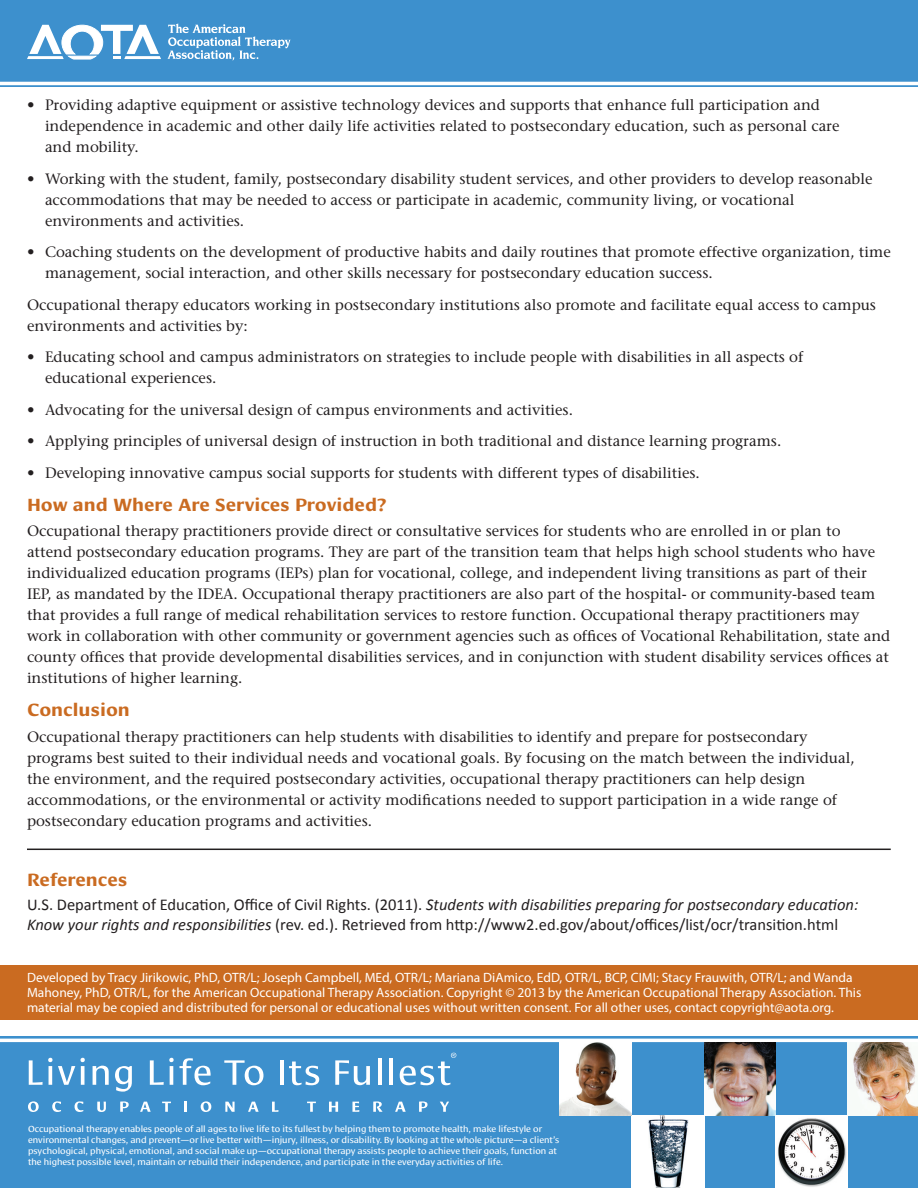
<style>
.page{position:relative;width:918px;height:1188px;background:#fff}
.page>*{position:absolute;margin:0;border:0;box-sizing:border-box;transform-origin:0 0}
.text{font:700 18px "Cora";color:#ca6b21}
.A_Head{font:700 18px "Cora";color:#ca6b21}
.A_Head-2{font:16.5px/19.8px "Calibri";color:#231f20}
.text-2{font:15px/21px "Stone Serif";color:#231f20}
.t1{font:13.5px/15px "Myriad Pro";color:#fff}
.t2{font:9px/10.8px "Cora";color:#fff}
.s1{font-style:italic}
</style>
<div class="page">
<svg style="left:0;top:85px;width:918px;height:2px"></svg>
<div style="left:0;top:0;width:918px;height:82px;background:#3d90cd"></div>
<svg style="left:167px;top:23px;width:124px;height:38px"></svg>
<svg style="left:27px;top:25px;width:134px;height:35px"></svg>
<svg style="left:0;top:1036px;width:918px;height:3px"></svg>
<div style="left:0;top:1042px;width:918px;height:146px;background:#3d90cd"></div>
<img style="left:705px;top:1042px;width:71px;height:73px">
<img style="left:632px;top:1115px;width:73px;height:73px">
<img style="left:560px;top:1042px;width:72px;height:73px">
<img style="left:848px;top:1042px;width:70px;height:73px">
<div style="left:776px;top:1115px;width:72px;height:73px;background:#fff"></div>
<img style="left:778px;top:1118px;width:69px;height:69px">
<div style="left:0;top:966px;width:918px;height:54px;background:#ca6b21"></div>
<svg style="left:29px;top:1058px;width:23px;height:27px"></svg>
<svg style="left:58px;top:1066px;width:17px;height:19px"></svg>
<hr style="left:81px;top:1066px;width:3px;height:19px;background:#fff">
<svg style="left:81px;top:1058px;width:4px;height:4px"></svg>
<svg style="left:93px;top:1066px;width:16px;height:19px"></svg>
<svg style="left:115px;top:1066px;width:17px;height:26px"></svg>
<svg style="left:150px;top:1058px;width:24px;height:27px"></svg>
<svg style="left:180px;top:1058px;width:31px;height:27px"></svg>
<svg style="left:224px;top:1060px;width:39px;height:25px"></svg>
<hr style="left:280px;top:1060px;width:4px;height:25px;background:#fff">
<svg style="left:289px;top:1062px;width:30px;height:23px"></svg>
<svg style="left:335px;top:1060px;width:35px;height:25px"></svg>
<hr style="left:378px;top:1058px;width:3px;height:27px;background:#fff">
<hr style="left:390px;top:1058px;width:3px;height:27px;background:#fff">
<svg style="left:28px;top:1101px;width:11px;height:11px"></svg>
<svg style="left:52px;top:1101px;width:9px;height:11px"></svg>
<svg style="left:75px;top:1101px;width:8px;height:11px"></svg>
<svg style="left:97px;top:1102px;width:9px;height:10px"></svg>
<svg style="left:120px;top:1101px;width:9px;height:11px"></svg>
<svg style="left:140px;top:1102px;width:11px;height:10px"></svg>
<svg style="left:162px;top:1102px;width:9px;height:10px"></svg>
<svg style="left:184px;top:1102px;width:3px;height:10px"></svg>
<svg style="left:201px;top:1101px;width:10px;height:11px"></svg>
<svg style="left:225px;top:1102px;width:10px;height:10px"></svg>
<svg style="left:248px;top:1102px;width:11px;height:10px"></svg>
<svg style="left:272px;top:1102px;width:6px;height:10px"></svg>
<svg style="left:307px;top:1102px;width:9px;height:10px"></svg>
<svg style="left:329px;top:1102px;width:9px;height:10px"></svg>
<svg style="left:352px;top:1102px;width:7px;height:10px"></svg>
<svg style="left:373px;top:1101px;width:10px;height:11px"></svg>
<svg style="left:395px;top:1102px;width:11px;height:10px"></svg>
<svg style="left:419px;top:1101px;width:9px;height:11px"></svg>
<svg style="left:440px;top:1102px;width:9px;height:10px"></svg>
<svg style="left:400px;top:1053px;width:56px;height:32px"></svg>
<hr style="left:27px;top:849px;width:864px;height:1px;background:#231f20">
<p class="text-2" style="left:45px;top:95px;width:796px;text-indent:-18px">• Providing adaptive equipment or assistive technology devices and supports that enhance full participation and independence in academic and other daily life activities related to postsecondary education, such as personal care and mobility.</p>
<p class="text-2" style="left:45px;top:168px;width:829px;text-indent:-18px">• Working with the student, family, postsecondary disability student services, and other providers to develop reasonable accommodations that may be needed to access or participate in academic, community living, or vocational environments and activities.</p>
<p class="text-2" style="left:45px;top:242px;width:847px;text-indent:-18px">• Coaching students on the development of productive habits and daily routines that promote effective organization, time management, social interaction, and other skills necessary for postsecondary education success.</p>
<p class="text-2" style="left:27px;top:294px;width:851px">Occupational therapy educators working in postsecondary institutions also promote and facilitate equal access to campus environments and activities by:</p>
<p class="text-2" style="left:45px;top:347px;width:760px;text-indent:-18px">• Educating school and campus administrators on strategies to include people with disabilities in all aspects of educational experiences.</p>
<p class="text-2" style="left:27px;top:399px;width:548px">• Advocating for the universal design of campus environments and activities.</p>
<p class="text-2" style="left:27px;top:431px;width:756px">• Applying principles of universal design of instruction in both traditional and distance learning programs.</p>
<p class="text-2" style="left:27px;top:462px;width:674px">• Developing innovative campus social supports for students with different types of disabilities.</p>
<p class="text" style="left:27px;top:494px;width:361px">How and Where Are Services Provided?</p>
<p class="text-2" style="left:27px;top:521px;width:865px">Occupational therapy practitioners provide direct or consultative services for students who are enrolled in or plan to<br>attend postsecondary education programs. They are part of the transition team that helps high school students who have individualized education programs (IEPs) plan for vocational, college, and independent living transitions as part of their IEP, as mandated by the IDEA. Occupational therapy practitioners are also part of the hospital- or community-based team that provides a full range of medical rehabilitation services to restore function. Occupational therapy practitioners may work in collaboration with other community or government agencies such as offices of Vocational Rehabilitation, state and county offices that provide developmental disabilities services, and in conjunction with student disability services offices at institutions of higher learning.</p>
<p class="text" style="left:27px;top:699px;width:104px">Conclusion</p>
<p class="text-2" style="left:27px;top:726px;width:829px">Occupational therapy practitioners can help students with disabilities to identify and prepare for postsecondary programs best suited to their individual needs and vocational goals. By focusing on the match between the individual, the environment, and the required postsecondary activities, occupational therapy practitioners can help design accommodations, or the environmental or activity modifications needed to support participation in a wide range of postsecondary education programs and activities.</p>
<p class="A_Head" style="left:27px;top:869px;width:102px">References</p>
<p class="A_Head-2" style="left:27px;top:894px;width:833px">U.S. Department of Education, Office of Civil Rights. (2011). <span class="s1">Students with disabilities preparing for postsecondary education:<br>Know your rights and responsibilities</span> (rev. ed.). Retrieved from http://www2.ed.gov/about/offices/list/ocr/transition.html</p>
<p class="t1" style="left:27px;top:970px;width:836px">Developed by Tracy Jirikowic, PhD, OTR/L; Joseph Campbell, MEd, OTR/L; Mariana DiAmico, EdD, OTR/L, BCP, CIMI; Stacy Frauwith, OTR/L; and Wanda<br>Mahoney, PhD, OTR/L, for the American Occupational Therapy Association. Copyright © 2013 by the American Occupational Therapy Association. This material may be copied and distributed for personal or educational uses without written consent. For all other uses, contact copyright@aota.org.</p>
<p class="t2" style="left:28px;top:1124px;width:533px">Occupational therapy enables people of all ages to live life to its fullest by helping them to promote health, make lifestyle or environmental changes, and prevent—or live better with—injury, illness, or disability. By looking at the whole picture—a client’s psychological, physical, emotional, and social make up—occupational therapy assists people to achieve their goals, function at the highest possible level, maintain or rebuild their independence, and participate in the everyday activities of life.</p>
</div>
